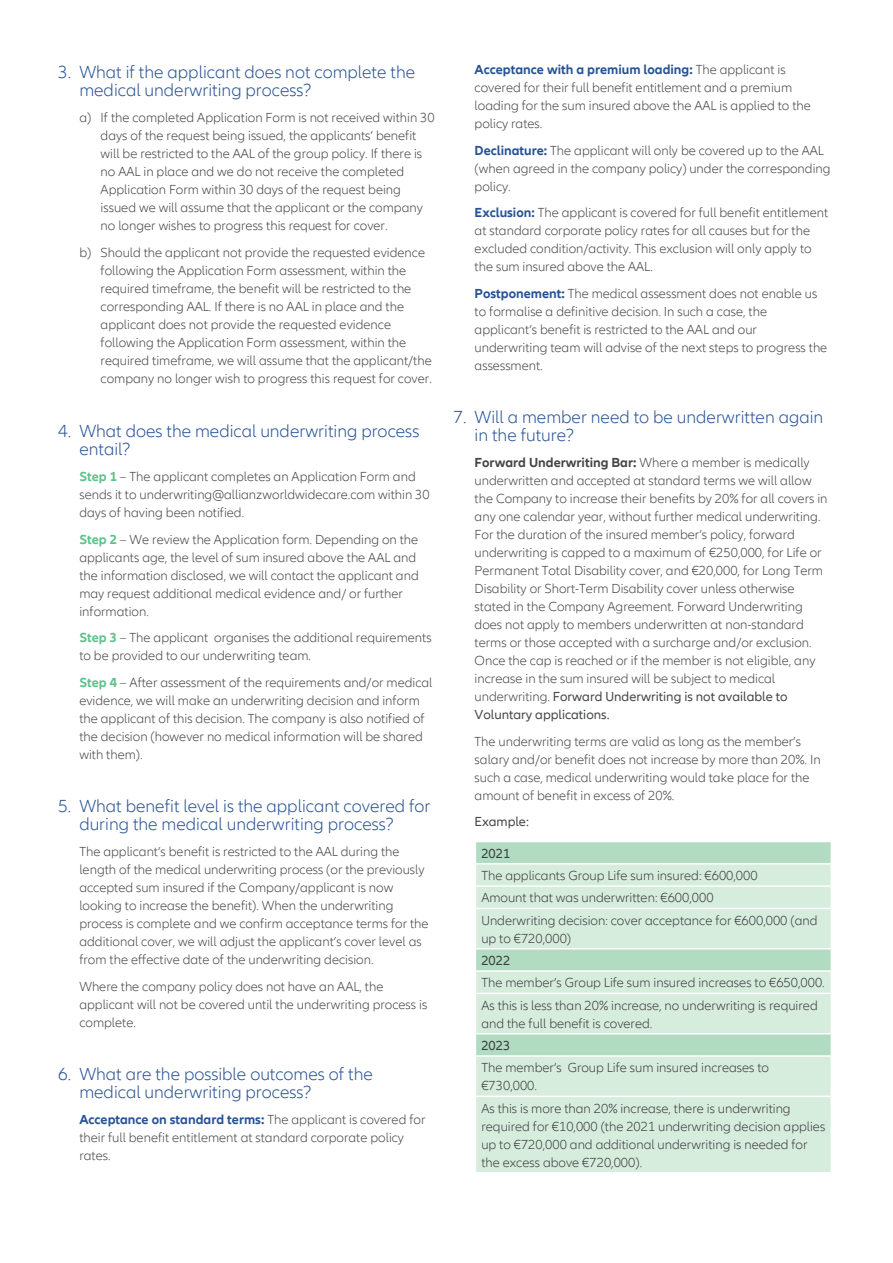
<style>
.page{position:relative;width:893px;height:1263px;background:#fff}
.page>*{position:absolute;margin:0;border:0;box-sizing:border-box;transform-origin:0 0}
.t1{font:300 18px/18px "Allianz Neo";color:#275395}
.t2{font:300 13.5px/18px "Allianz Neo";color:#454647}
.t3{font:300 13.5px/18px "Allianz Neo";color:#3e3e3f}
.t4{font:13.5px "Allianz Neo";color:#3e3e3f}
.t5{font:13.5px "Allianz Neo";color:#454647}
.s1{font-weight:700;color:#61c08d}
.s2{font-weight:700;color:#275395}
.s3{font-weight:700}
.s4{font-weight:400}
</style>
<div class="page">
<div style="left:476px;top:842px;width:355px;height:21px;background:#b2dcc2"></div>
<svg style="left:476px;top:864px;width:355px;height:308px;background:#d1e9d9"></svg>
<hr style="left:475px;top:885px;width:357px;height:2px;background:#fff">
<hr style="left:475px;top:908px;width:357px;height:1px;background:#fff">
<hr style="left:475px;top:948px;width:357px;height:1px;background:#fff">
<hr style="left:475px;top:970px;width:357px;height:2px;background:#fff">
<hr style="left:475px;top:993px;width:357px;height:1px;background:#fff">
<hr style="left:475px;top:1033px;width:357px;height:1px;background:#fff">
<hr style="left:475px;top:1055px;width:357px;height:2px;background:#fff">
<hr style="left:475px;top:1095px;width:357px;height:2px;background:#fff">
<h1 class="t1" style="left:79px;top:63px;width:337px;text-indent:-21px">3. What if the applicant does not complete the medical underwriting process?</h1>
<p class="t2" style="left:101px;top:109px;width:336px;text-indent:-21px">a) If the completed Application Form is not received within 30 days of the request being issued, the applicants’ benefit will be restricted to the AAL of the group policy. If there is no AAL in place and we do not receive the completed Application Form within 30 days of the request being issued we will assume that the applicant or the company no longer wishes to progress this request for cover.</p>
<p class="t2" style="left:101px;top:243px;width:333px;text-indent:-21px">b) Should the applicant not provide the requested evidence following the Application Form assessment, within the required timeframe, the benefit will be restricted to the corresponding AAL. If there is no AAL in place and the applicant does not provide the requested evidence following the Application Form assessment, within the required timeframe, we will assume that the applicant/the company no longer wish to progress this request for cover.</p>
<h1 class="t1" style="left:79px;top:422px;width:341px;text-indent:-21px">4. What does the medical underwriting process entail?</h1>
<p class="t2" style="left:79px;top:468px;width:352px"><span class="s1">Step 1</span> – The applicant completes an Application Form and sends it to underwriting@allianzworldwidecare.com within 30 days of having been notified.</p>
<p class="t2" style="left:79px;top:530px;width:341px"><span class="s1">Step 2</span> – We review the Application form. Depending on the applicants age, the level of sum insured above the AAL and the information disclosed, we will contact the applicant and may request additional medical evidence and/ or further information.</p>
<p class="t2" style="left:79px;top:629px;width:354px"><span class="s1">Step 3</span> – The applicant organises the additional requirements to be provided to our underwriting team.</p>
<p class="t2" style="left:79px;top:673px;width:355px"><span class="s1">Step 4</span> – After assessment of the requirements and/or medical evidence, we will make an underwriting decision and inform the applicant of this decision. The company is also notified of the decision (however no medical information will be shared with them).</p>
<h1 class="t1" style="left:79px;top:797px;width:353px;text-indent:-21px">5. What benefit level is the applicant covered for during the medical underwriting process?</h1>
<p class="t2" style="left:79px;top:843px;width:351px">The applicant’s benefit is restricted to the AAL during the length of the medical underwriting process (or the previously accepted sum insured if the Company/applicant is now looking to increase the benefit). When the underwriting process is complete and we confirm acceptance terms for the additional cover, we will adjust the applicant’s cover level as from the effective date of the underwriting decision.</p>
<p class="t2" style="left:79px;top:977px;width:349px">Where the company policy does not have an AAL, the applicant will not be covered until the underwriting process is complete.</p>
<h1 class="t1" style="left:79px;top:1065px;width:295px;text-indent:-21px">6. What are the possible outcomes of the medical underwriting process?</h1>
<p class="t2" style="left:79px;top:1111px;width:348px"><span class="s2">Acceptance on standard terms:</span> The applicant is covered for their full benefit entitlement at standard corporate policy rates.</p>
<p class="t2" style="left:475px;top:61px;width:338px"><span class="s2">Acceptance with a premium loading:</span> The applicant is covered for their full benefit entitlement and a premium loading for the sum insured above the AAL is applied to the policy rates.</p>
<p class="t2" style="left:475px;top:141px;width:357px"><span class="s2">Declinature:</span> The applicant will only be covered up to the AAL (when agreed in the company policy) under the corresponding policy.</p>
<p class="t2" style="left:475px;top:204px;width:355px"><span class="s2">Exclusion:</span> The applicant is covered for full benefit entitlement at standard corporate policy rates for all causes but for the excluded condition/activity. This exclusion will only apply to the sum insured above the AAL.</p>
<p class="t2" style="left:475px;top:284px;width:354px"><span class="s2">Postponement:</span> The medical assessment does not enable us to formalise a definitive decision. In such a case, the applicant’s benefit is restricted to the AAL and our underwriting team will advise of the next steps to progress the assessment.</p>
<h1 class="t1" style="left:475px;top:408px;width:350px;text-indent:-21px">7. Will a member need to be underwritten again in the future?</h1>
<p class="t2" style="left:475px;top:454px;width:354px"><span class="s3">Forward Underwriting Bar:</span> Where a member is medically underwritten and accepted at standard terms we will allow the Company to increase their benefits by 20% for all covers in any one calendar year, without further medical underwriting.<br>For the duration of the insured member’s policy, forward underwriting is capped to a maximum of €250,000, for Life or Permanent Total Disability cover, and €20,000, for Long Term Disability or Short-Term Disability cover unless otherwise stated in the Company Agreement. Forward Underwriting does not apply to members underwritten at non-standard terms or those accepted with a surcharge and/or exclusion.<br>Once the cap is reached or if the member is not eligible, any increase in the sum insured will be subject to medical underwriting. <span class="s4">Forward Underwriting is not available to Voluntary applications.</span></p>
<p class="t2" style="left:475px;top:732px;width:348px">The underwriting terms are valid as long as the member’s salary and/or benefit does not increase by more than 20%. In such a case, medical underwriting would take place for the amount of benefit in excess of 20%.</p>
<p class="t5" style="left:475px;top:814px;width:56px">Example:</p>
<p class="t4" style="left:481px;top:846px;width:30px">2021</p>
<p class="t3" style="left:481px;top:865px;width:338px;line-height:22.4px">The applicants Group Life sum insured: €600,000<br>Amount that was underwritten: €600,000<br>Underwriting decision: cover acceptance for €600,000 (and</p>
<p class="t3" style="left:481px;top:930px;width:91px">up to €720,000)</p>
<p class="t4" style="left:481px;top:953px;width:30px">2022</p>
<p class="t3" style="left:481px;top:972px;width:345px;line-height:22.4px">The member’s Group Life sum insured increases to €650,000.<br>As this is less than 20% increase, no underwriting is required</p>
<p class="t3" style="left:481px;top:1014px;width:173px">and the full benefit is covered.</p>
<p class="t4" style="left:481px;top:1038px;width:30px">2023</p>
<p class="t3" style="left:481px;top:1059px;width:289px">The member’s Group Life sum insured increases to €730,000.</p>
<p class="t3" style="left:481px;top:1099px;width:345px">As this is more than 20% increase, there is underwriting required for €10,000 (the 2021 underwriting decision applies up to €720,000 and additional underwriting is needed for the excess above €720,000).</p>
</div>
